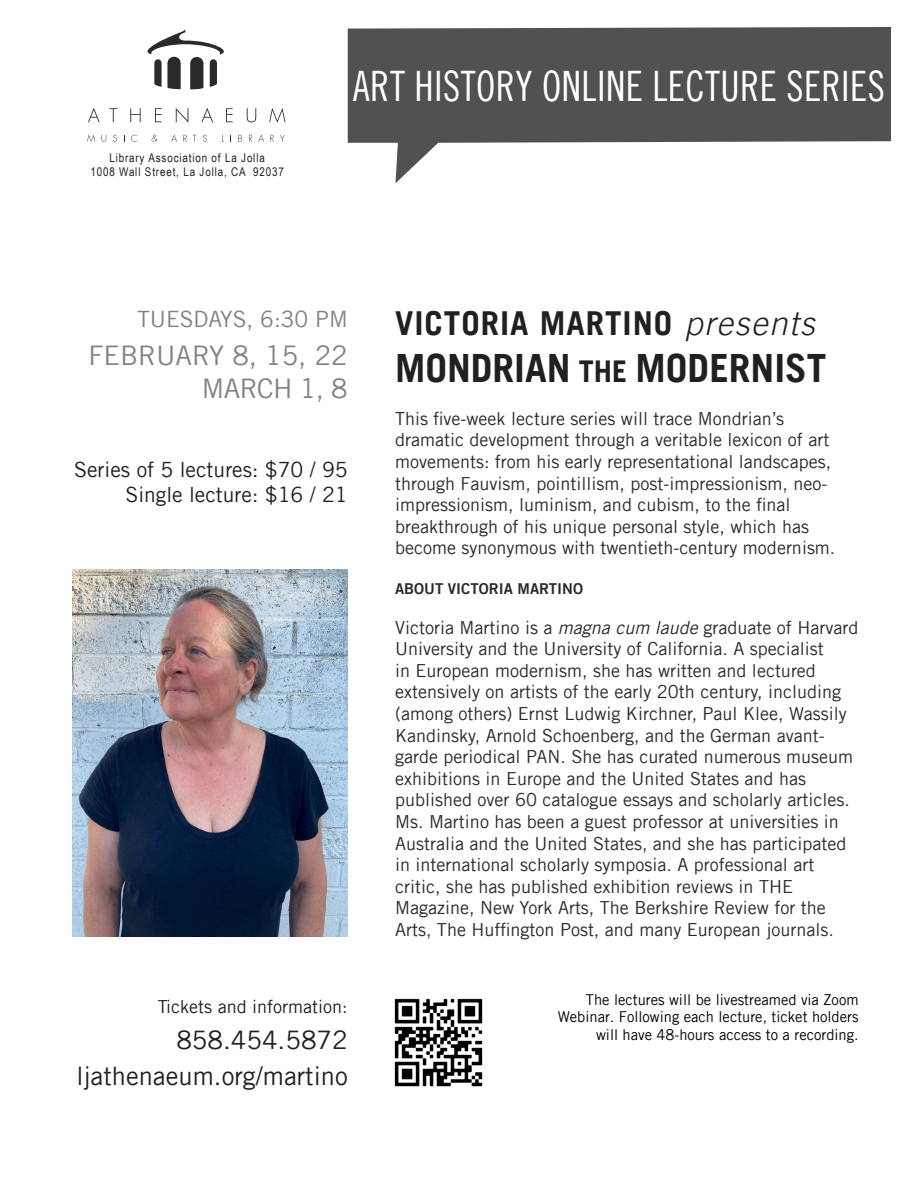
<style>
.page{position:relative;width:918px;height:1188px;background:#fff}
.page>*{position:absolute;margin:0;border:0;box-sizing:border-box;transform-origin:0 0}
.t1{font:42px "Trade Gothic LT Cond Eighteen";letter-spacing:.01em;color:#fff;scale:.92 1}
.t2{font:700 39px "Trade Gothic LT";color:#231f20}
.t3{font:700 33px "Trade Gothic LT";letter-spacing:.03em;color:#231f20}
.t4{font:27px "Trade Gothic LT";color:#808285}
.t5{font:25.5px "Trade Gothic LT";color:#231f20}
.t6{font:22.5px "Trade Gothic LT";color:#808285}
.t7{font:21px "Trade Gothic LT";color:#231f20}
.t8{font:18px/21.6px "Trade Gothic LT";color:#2b292a}
.t9{font:18px "Trade Gothic LT";color:#231f20}
.t10{font:15px/17.7px "Trade Gothic LT";color:#000;text-align:right}
.t11{font:15px "Trade Gothic LT Bold Two";color:#2b292a}
.t12{font:12px "Arial Narrow";letter-spacing:.07em;color:#231f20}
.s1{font-weight:300;font-style:italic}
.s2{font-size:30px}
.s3{font-style:italic}
.s4{color:#fff}
</style>
<div class="page">
<svg style="left:348px;top:27px;width:543px;height:156px;fill:#515153"></svg>
<svg style="left:147px;top:29px;width:77px;height:60px"></svg>
<svg style="left:88px;top:108px;width:12px;height:14px"></svg>
<svg style="left:109px;top:108px;width:8px;height:14px"></svg>
<svg style="left:130px;top:108px;width:11px;height:14px"></svg>
<svg style="left:155px;top:108px;width:7px;height:14px"></svg>
<svg style="left:176px;top:108px;width:12px;height:15px"></svg>
<svg style="left:201px;top:108px;width:12px;height:14px"></svg>
<svg style="left:226px;top:108px;width:7px;height:14px"></svg>
<svg style="left:247px;top:108px;width:9px;height:14px"></svg>
<svg style="left:269px;top:108px;width:16px;height:15px"></svg>
<svg style="left:87px;top:135px;width:8px;height:7px"></svg>
<svg style="left:113px;top:135px;width:4px;height:7px"></svg>
<svg style="left:131px;top:135px;width:6px;height:7px"></svg>
<svg style="left:152px;top:135px;width:5px;height:7px"></svg>
<svg style="left:171px;top:135px;width:6px;height:7px"></svg>
<svg style="left:184px;top:135px;width:3px;height:7px"></svg>
<svg style="left:203px;top:135px;width:4px;height:7px"></svg>
<svg style="left:238px;top:135px;width:4px;height:7px"></svg>
<svg style="left:249px;top:135px;width:3px;height:7px"></svg>
<svg style="left:258px;top:135px;width:6px;height:7px"></svg>
<svg style="left:271px;top:135px;width:3px;height:7px"></svg>
<svg style="left:280px;top:135px;width:5px;height:7px"></svg>
<img style="left:72px;top:570px;width:275px;height:367px">
<img style="left:394px;top:998px;width:89px;height:89px">
<p class="t12" style="left:109px;top:149px;width:157px">Library Association of La Jolla</p>
<p class="t12" style="left:90px;top:163px;width:195px">1008 Wall Street, La Jolla, CA 92037</p>
<p class="t1" style="left:353px;top:61px;width:580px">ART HISTORY ONLINE LECTURE SERIES</p>
<p class="t6" style="left:137px;top:306px;width:212px">TUESDAYS, 6:30 PM</p>
<p class="t4" style="left:89px;top:339px;width:261px">FEBRUARY 8, 15, 22</p>
<p class="t4" style="left:202px;top:372px;width:147px">MARCH 1, 8</p>
<p class="t7" style="left:74px;top:457px;width:275px">Series of 5 lectures: $70 / 95</p>
<p class="t7" style="left:126px;top:482px;width:224px">Single lecture: $16 / 21</p>
<p class="t9" style="left:158px;top:995px;width:191px">Tickets and information:</p>
<p class="t5" style="left:176px;top:1024px;width:173px">858.454.5872</p>
<p class="t5" style="left:76px;top:1060px;width:273px">ljathenaeum.org/martino</p>
<p class="t3" style="left:395px;top:303px;width:421px">VICTORIA MARTINO <span class="s1">presents</span></p>
<p class="t2" style="left:395px;top:344px;width:433px">MONDRIAN <span class="s2">THE</span> MODERNIST</p>
<p class="t8" style="left:395px;top:407px;width:442px">This five-week lecture series will trace Mondrian’s dramatic development through a veritable lexicon of art movements: from his early representational landscapes, through Fauvism, pointillism, post-impressionism, neo&shy;impressionism, luminism, and cubism, to the final breakthrough of his unique personal style, which has become synonymous with twentieth-century modernism.</p>
<p class="t11" style="left:395px;top:579px;width:190px">ABOUT VICTORIA MARTINO</p>
<p class="t8" style="left:395px;top:616px;width:465px">Victoria Martino is a <span class="s3">magna cum laude</span> graduate of Harvard University and the University of California. A specialist<br>in European modernism, she has written and lectured extensively on artists of the early 20th century, including (among others) Ernst Ludwig Kirchner, Paul Klee, Wassily Kandinsky, Arnold Schoenberg, and the German avant&shy;garde periodical PAN. She has curated numerous museum exhibitions in Europe and the United States and has published over 60 catalogue essays and scholarly articles.<br>Ms. Martino has been a guest professor at universities in Australia and the United States, and she has participated in international scholarly symposia. A professional art critic, she has published exhibition reviews in THE Magazine, New York Arts, The Berkshire Review for the Arts, The Huffington Post, and many European journals.</p>
<p class="t10" style="left:530px;top:990px;width:331px"><span class="s4">cording.</span> The lectures will be livestreamed via Zoom<br>Webinar. Following each lecture, ticket holders<br>will have 48-hours access to a recording.</p>
</div>
